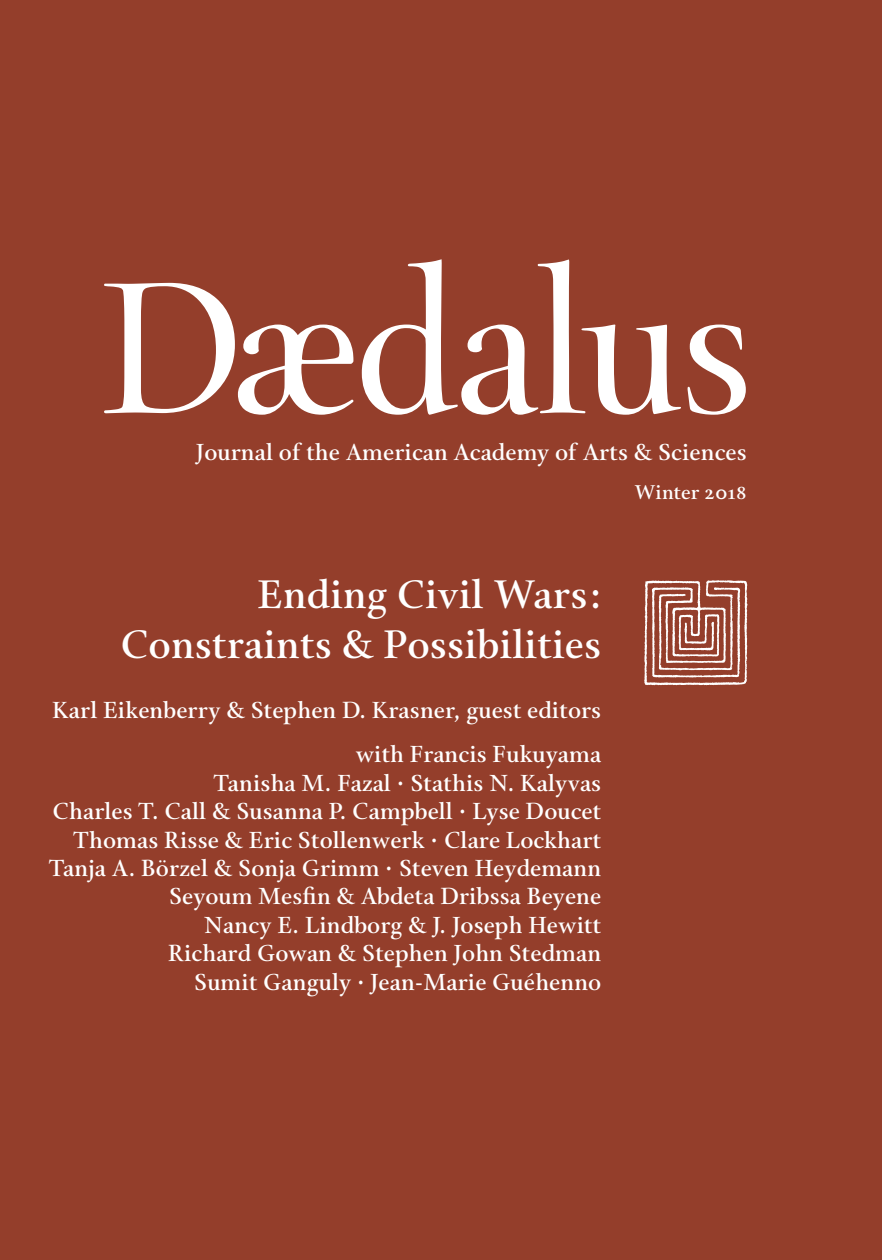
<style>
.page{position:relative;width:882px;height:1260px;background:#943e2b}
.page>*{position:absolute;margin:0;border:0;box-sizing:border-box;transform-origin:0 0}
.t1{font:199.5px "Daedalus";letter-spacing:-.015em;color:#fff}
.Issue_Title{font:600 42px/50.4px "Cycles";color:#fff;text-align:right}
.Author_names{font:600 24.5px/28.3px "Cycles";color:#fff;text-align:right}
.Guest_editor_line{font:600 24.5px "Cycles";color:#fff}
.t2{font:600 21px "Cycles";color:#fff}
.s1{font-size:28px}
</style>
<div class="page">
<img style="left:644px;top:580px;width:104px;height:106px">
<p class="t1" style="left:102px;top:227px;width:652px">Dædalus</p>
<p class="Author_names" style="left:196px;top:439px;width:552px">Journal of the American Academy of Arts &amp; Sciences</p>
<p class="t2" style="left:635px;top:480px;width:114px">Winter 2018</p>
<p class="Issue_Title" style="left:120px;top:569px;width:482px">Ending Civil Wars:<br>Constraints &amp; Possibilities</p>
<p class="Guest_editor_line" style="left:52px;top:696px;width:551px">Karl Eikenberry &amp; Stephen D. Krasner, guest editors</p>
<p class="Author_names" style="left:49px;top:740px;width:554px">with Francis Fukuyama<br>Tanisha M. Fazal <span class="s1">·</span> Stathis N. Kalyvas<br>Charles T. Call &amp; Susanna P. Campbell <span class="s1">·</span> Lyse Doucet Thomas Risse &amp; Eric Stollenwerk <span class="s1">·</span> Clare Lockhart Tanja A. Börzel &amp; Sonja Grimm <span class="s1">·</span> Steven Heydemann Seyoum Mesfin &amp; Abdeta Dribssa Beyene<br>Nancy E. Lindborg &amp; J. Joseph Hewitt<br>Richard Gowan &amp; Stephen John Stedman<br>Sumit Ganguly <span class="s1">·</span> Jean-Marie Guéhenno</p>
</div>
